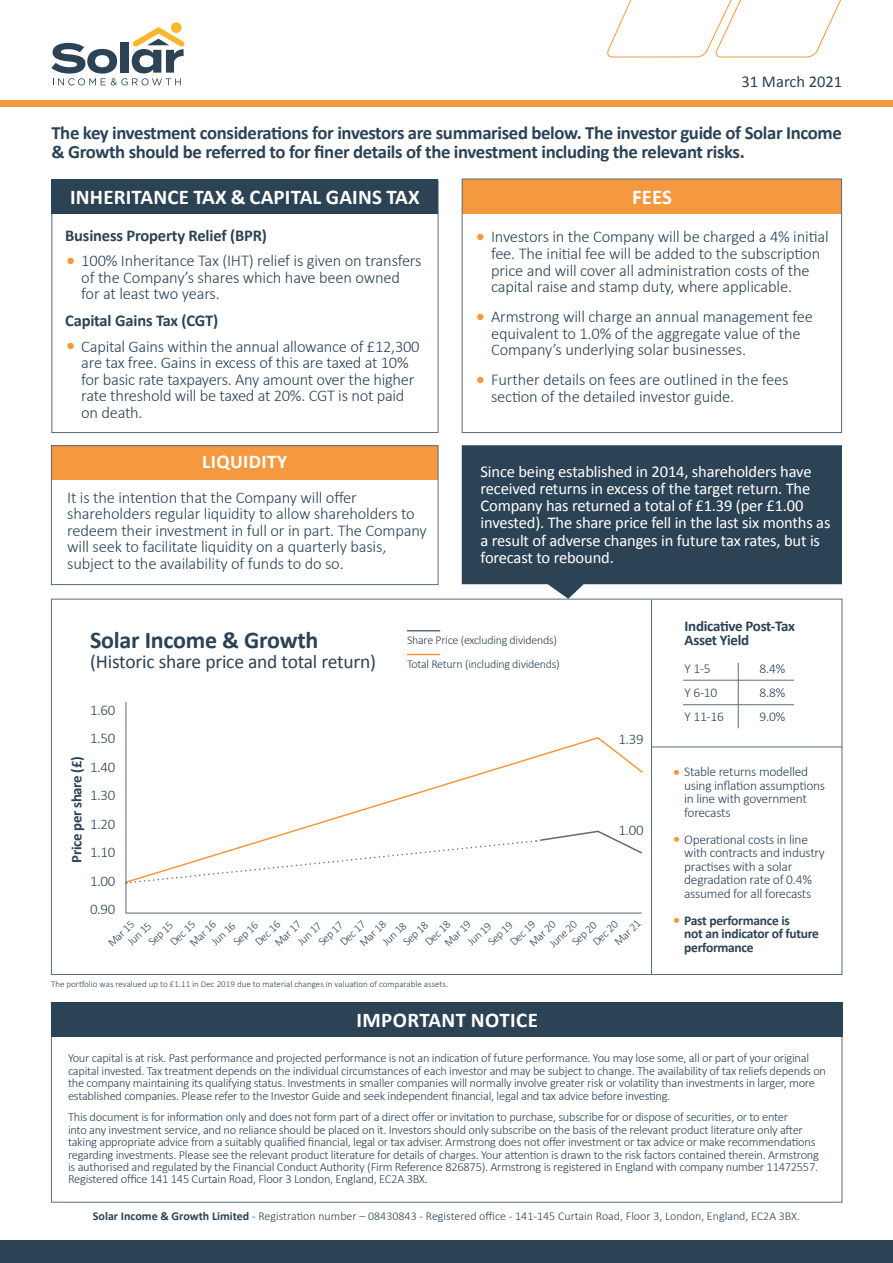
<style>
.page{position:relative;width:893px;height:1263px;background:#fff}
.page>*{position:absolute;margin:0;border:0;box-sizing:border-box;transform-origin:0 0}
.t1{font:700 24px "Calibri";letter-spacing:-.01em;color:#2c4255}
.t2{font:700 21px "Calibri";letter-spacing:.01em;color:#fff}
.t3{font:19.5px "Calibri";letter-spacing:-.01em;color:#2c4255}
.t4{font:700 19.5px "Calibri";letter-spacing:.02em;color:#fff}
.t5{font:700 18.75px/19.5px "Calibri";letter-spacing:-.02em;color:#2c4255}
.t6{font:300 16.5px/16.5px "Calibri";letter-spacing:-.01em;color:#2c4255}
.t7{font:16.5px/17.2px "Calibri";letter-spacing:-.01em;color:#fff}
.t8{font:700 16.5px "Calibri";letter-spacing:-.01em;color:#2c4255}
.t9{font:16.5px "Calibri";color:#2c4255}
.t10{font:700 15px/13.5px "Calibri";letter-spacing:-.02em;color:#2c4255}
.t11{font:300 14.85px/28.5px "Calibri";letter-spacing:-.02em;color:#2c4255;text-align:justify}
.t12{font:700 14.85px "Calibri";letter-spacing:-.02em;color:#2c4255}
.t13{font:300 13.5px/13.5px "Calibri";letter-spacing:-.02em;color:#2c4255}
.t14{font:700 13.5px/13.5px "Calibri";letter-spacing:-.02em;color:#2c4255}
.t15{font:300 12.45px/12.5px "Calibri";letter-spacing:-.02em;color:#2c4255}
.t16{font:300 12px/24px "Calibri";letter-spacing:-.015em;color:#2c4255}
.t17{font:300 11.55px/12.9px "Calibri";color:#2c4255}
.t18{font:300 9px "Calibri";color:#2c4255}
.s1{font-size:22.5px;color:#f4993f}
.s2{font-size:18px;color:#f4993f}
.s3{font-weight:300;font-size:18px;color:#f4993f}
.s4{font-weight:700}
</style>
<div class="page">
<svg style="left:462px;top:445px;width:380px;height:154px;fill:#2c4255"></svg>
<div style="left:462px;top:180px;width:380px;height:34px;background:#f4993f"></div>
<div style="left:0;top:100px;width:893px;height:6px;background:#f4993f"></div>
<div style="left:0;top:1241px;width:893px;height:22px;background:#2c4255"></div>
<div style="left:51px;top:445px;width:387px;height:34px;background:#f4993f"></div>
<div style="left:51px;top:445px;width:387px;height:140px;border:1px solid #5b6b7a"></div>
<div style="left:51px;top:180px;width:387px;height:34px;background:#2c4255"></div>
<div style="left:51px;top:1003px;width:791px;height:34px;background:#2c4255"></div>
<div style="left:462px;top:179px;width:380px;height:254px;border:1px solid #5b6b7a"></div>
<hr style="left:407px;top:630px;width:33px;height:1px;background:#5b6b7a">
<hr style="left:407px;top:654px;width:33px;height:1px;background:#f4993f">
<hr style="left:683px;top:680px;width:111px;height:1px;background:#5b6b7a">
<hr style="left:683px;top:704px;width:111px;height:1px;background:#5b6b7a">
<hr style="left:738px;top:663px;width:1px;height:65px;background:#5b6b7a">
<div style="left:171px;top:22px;width:11px;height:11px;background:#fab62d;border-radius:50%"></div>
<svg style="left:51px;top:27px;width:134px;height:58px"></svg>
<hr style="left:652px;top:746px;width:190px;height:1px;background:#5b6b7a">
<hr style="left:651px;top:600px;width:1px;height:375px;background:#5b6b7a">
<svg style="left:125px;top:701px;width:517px;height:213px"></svg>
<svg style="left:125px;top:736px;width:518px;height:148px"></svg>
<svg style="left:607px;top:0;width:234px;height:58px"></svg>
<svg style="left:126px;top:830px;width:517px;height:54px"></svg>
<h3 class="t9" style="left:741px;top:71px;width:102px">31 March 2021</h3>
<h3 class="t5" style="left:51px;top:123px;width:792px">The key investment considerations for investors are summarised below. The investor guide of Solar Income &amp; Growth should be referred to for finer details of the investment including the relevant risks.</h3>
<h2 class="t2" style="left:70px;top:184px;width:351px">INHERITANCE TAX &amp; CAPITAL GAINS TAX</h2>
<h2 class="t2" style="left:632px;top:183px;width:41px">FEES</h2>
<h3 class="t8" style="left:65px;top:224px;width:203px">Business Property Relief (BPR)</h3>
<h3 class="t6" style="left:81px;top:252px;width:342px;text-indent:-16px"><span class="s1">•</span> 100% Inheritance Tax (IHT) relief is given on transfers of the Company’s shares which have been owned for at least two years.</h3>
<h3 class="t8" style="left:65px;top:310px;width:155px">Capital Gains Tax (CGT)</h3>
<h3 class="t6" style="left:81px;top:337px;width:340px;text-indent:-16px"><span class="s1">•</span> Capital Gains within the annual allowance of £12,300 are tax free. Gains in excess of this are taxed at 10% for basic rate taxpayers. Any amount over the higher rate threshold will be taxed at 20%. CGT is not paid on death.</h3>
<h3 class="t4" style="left:202px;top:449px;width:87px">LIQUIDITY</h3>
<p class="t6" style="left:67px;top:488px;width:361px">It is the intention that the Company will offer shareholders regular liquidity to allow shareholders to redeem their investment in full or in part. The Company will seek to facilitate liquidity on a quarterly basis, subject to the availability of funds to do so.</p>
<h3 class="t6" style="left:491px;top:228px;width:339px;text-indent:-16px"><span class="s1">•</span> Investors in the Company will be charged a 4% initial fee. The initial fee will be added to the subscription price and will cover all administration costs of the capital raise and stamp duty, where applicable.</h3>
<h3 class="t6" style="left:491px;top:307px;width:323px;text-indent:-16px"><span class="s1">•</span> Armstrong will charge an annual management fee equivalent to 1.0% of the aggregate value of the<br>Company’s underlying solar businesses.</h3>
<h3 class="t6" style="left:491px;top:370px;width:299px;text-indent:-16px"><span class="s1">•</span> Further details on fees are outlined in the fees section of the detailed investor guide.</h3>
<p class="t7" style="left:480px;top:463px;width:351px">Since being established in 2014, shareholders have received returns in excess of the target return. The Company has returned a total of £1.39 (per £1.00 invested). The share price fell in the last six months as a result of adverse changes in future tax rates, but is forecast to rebound.</p>
<h1 class="t1" style="left:90px;top:625px;width:230px">Solar Income &amp; Growth</h1>
<h3 class="t3" style="left:90px;top:649px;width:287px">(Historic share price and total return)</h3>
<p class="t16" style="left:407px;top:627px;width:154px">Share Price (excluding dividends)<br>Total Return (including dividends)</p>
<p class="t11" style="left:90px;top:695px;width:27px">1.60<br>1.50<br>1.40<br>1.30<br>1.20<br>1.10<br>1.00<br>0.90</p>
<p class="t17" style="left:116px;top:929px;width:30px;text-indent:-15px;rotate:-44deg">Mar 15<br>Jun 15</p>
<p class="t11" style="left:618px;top:724px;width:27px">1.39</p>
<p class="t12" style="left:67px;top:863px;width:108px;rotate:-90deg">Price per share (£)</p>
<p class="t11" style="left:618px;top:816px;width:27px">1.00</p>
<p class="t17" style="left:611px;top:938px;width:33px;rotate:-44deg">Mar 21</p>
<p class="t17" style="left:546px;top:940px;width:35px;rotate:-44deg">June 20</p>
<p class="t17" style="left:590px;top:938px;width:32px;rotate:-44deg">Dec 20</p>
<p class="t17" style="left:356px;top:939px;width:33px;rotate:-44deg">Mar 18</p>
<p class="t17" style="left:187px;top:939px;width:33px;rotate:-44deg">Mar 16</p>
<p class="t17" style="left:526px;top:939px;width:33px;rotate:-44deg">Mar 20</p>
<p class="t17" style="left:252px;top:938px;width:32px;rotate:-44deg">Dec 16</p>
<p class="t17" style="left:422px;top:938px;width:32px;rotate:-44deg">Dec 18</p>
<p class="t17" style="left:441px;top:939px;width:33px;rotate:-44deg">Mar 19</p>
<p class="t17" style="left:272px;top:939px;width:33px;rotate:-44deg">Mar 17</p>
<p class="t17" style="left:337px;top:938px;width:32px;rotate:-44deg">Dec 17</p>
<p class="t17" style="left:507px;top:938px;width:32px;rotate:-44deg">Dec 19</p>
<p class="t17" style="left:167px;top:938px;width:32px;rotate:-44deg">Dec 15</p>
<p class="t17" style="left:400px;top:938px;width:31px;rotate:-44deg">Sep 18</p>
<p class="t17" style="left:230px;top:938px;width:31px;rotate:-44deg">Sep 16</p>
<p class="t17" style="left:569px;top:938px;width:31px;rotate:-44deg">Sep 20</p>
<p class="t17" style="left:485px;top:938px;width:31px;rotate:-44deg">Sep 19</p>
<p class="t17" style="left:315px;top:938px;width:31px;rotate:-44deg">Sep 17</p>
<p class="t17" style="left:145px;top:938px;width:31px;rotate:-44deg">Sep 15</p>
<p class="t17" style="left:208px;top:938px;width:30px;rotate:-44deg">Jun 16</p>
<p class="t17" style="left:379px;top:938px;width:30px;rotate:-44deg">Jun 18</p>
<p class="t17" style="left:294px;top:938px;width:30px;rotate:-44deg">Jun 17</p>
<p class="t17" style="left:464px;top:938px;width:30px;rotate:-44deg">Jun 19</p>
<p class="t18" style="left:51px;top:978px;width:399px">The portfolio was revalued up to £1.11 in Dec 2019 due to material changes in valuation of comparable assets.</p>
<h2 class="t2" style="left:356px;top:1007px;width:183px">IMPORTANT NOTICE</h2>
<p class="t10" style="left:685px;top:619px;width:112px">Indicative Post-Tax<br>Asset Yield</p>
<p class="t13" style="left:685px;top:661px;width:28px">Y 1-5</p>
<p class="t13" style="left:760px;top:661px;width:27px">8.4%</p>
<p class="t13" style="left:685px;top:685px;width:34px">Y 6-10</p>
<p class="t13" style="left:760px;top:685px;width:27px">8.8%</p>
<p class="t13" style="left:685px;top:709px;width:41px">Y 11-16</p>
<p class="t13" style="left:760px;top:709px;width:27px">9.0%</p>
<p class="t13" style="left:684px;top:764px;width:142px;text-indent:-12px"><span class="s2">•</span> Stable returns modelled using inflation assumptions in line with government forecasts</p>
<p class="t13" style="left:684px;top:832px;width:142px;text-indent:-12px"><span class="s2">•</span> Operational costs in line with contracts and industry practises with a solar degradation rate of 0.4% assumed for all forecasts</p>
<p class="t14" style="left:684px;top:913px;width:136px;text-indent:-12px"><span class="s3">•</span> Past performance is<br>not an indicator of future performance</p>
<p class="t15" style="left:68px;top:1051px;width:760px">Your capital is at risk. Past performance and projected performance is not an indication of future performance. You may lose some, all or part of your original capital invested. Tax treatment depends on the individual circumstances of each investor and may be subject to change. The availability of tax reliefs depends on the company maintaining its qualifying status. Investments in smaller companies will normally involve greater risk or volatility than investments in larger, more established companies. Please refer to the Investor Guide and seek independent financial, legal and tax advice before investing.</p>
<p class="t15" style="left:68px;top:1110px;width:752px">This document is for information only and does not form part of a direct offer or invitation to purchase, subscribe for or dispose of securities, or to enter<br>into any investment service, and no reliance should be placed on it. Investors should only subscribe on the basis of the relevant product literature only after taking appropriate advice from a suitably qualified financial, legal or tax adviser. Armstrong does not offer investment or tax advice or make recommendations regarding investments. Please see the relevant product literature for details of charges. Your attention is drawn to the risk factors contained therein. Armstrong is authorised and regulated by the Financial Conduct Authority (Firm Reference 826875). Armstrong is registered in England with company number 11472557.<br>Registered office 141 145 Curtain Road, Floor 3 London, England, EC2A 3BX.</p>
<p class="t16" style="left:93px;top:1203px;width:709px"><span class="s4">Solar Income &amp; Growth Limited</span> - Registration number – 08430843 - Registered office - 141-145 Curtain Road, Floor 3, London, England, EC2A 3BX.</p>
</div>
